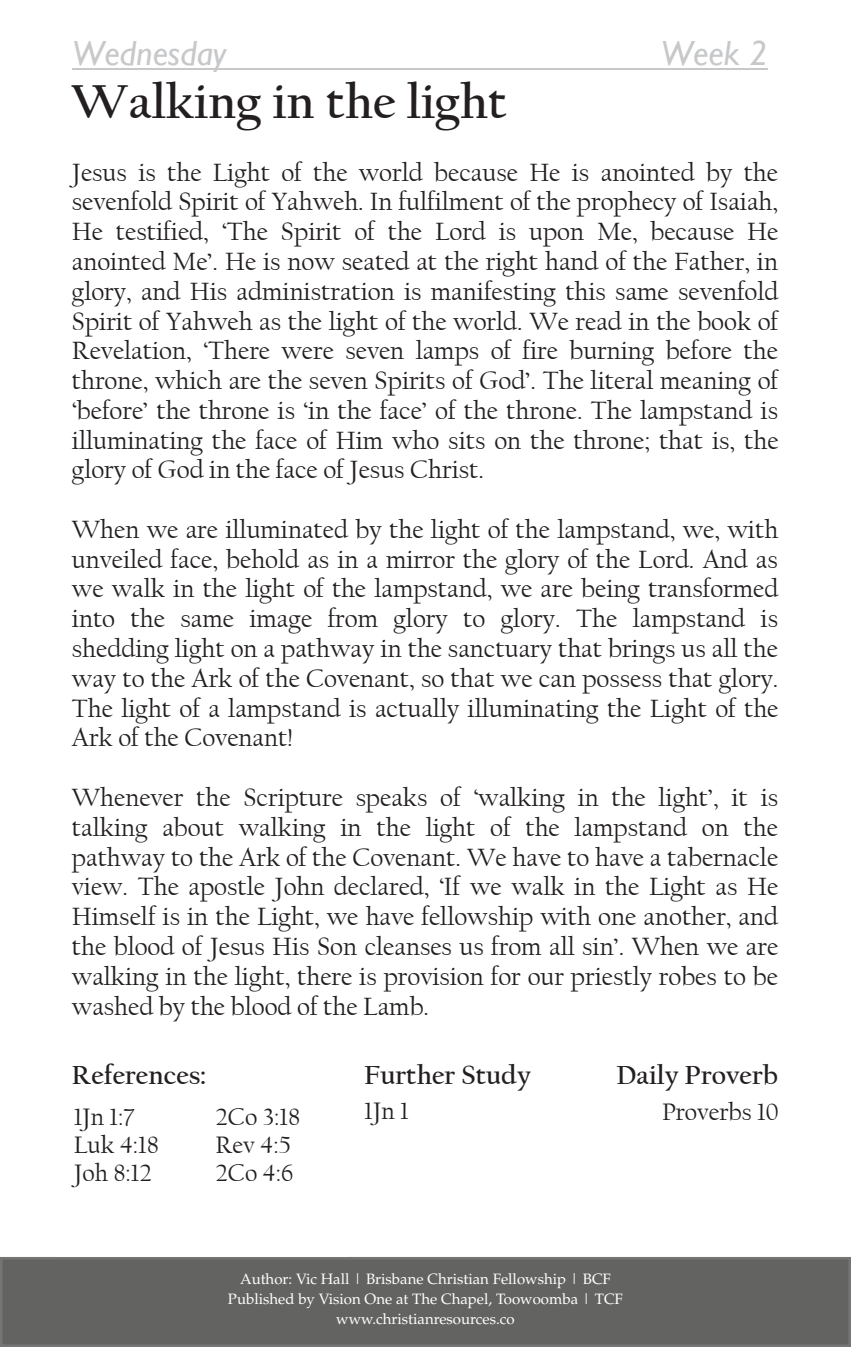
<style>
.page{position:relative;width:851px;height:1347px;background:#fff}
.page>*{position:absolute;margin:0;border:0;box-sizing:border-box;transform-origin:0 0}
.t1{font:700 50px "Californian FB";color:#231f20}
.t2{font:italic 35px "Gill Sans";color:#c7c8ca}
.t3{font:700 27.5px "Californian FB";color:#231f20}
.t4{font:26.25px/29.8px "Californian FB";color:#231f20;text-align:justify}
.t5{font:25px "Californian FB";color:#231f20}
.t6{font:15px/20px "Palatino";color:#fff;text-align:center}
</style>
<div class="page">
<svg style="left:850px;top:1257px;width:1px;height:89px"></svg>
<div style="left:1px;top:1258px;width:848px;height:87px;background:#636462"></div>
<hr style="left:72px;top:68px;width:695px;height:2px;background:#c7c8ca">
<h2 class="t2" style="left:72px;top:33px;width:156px">Wednesday</h2>
<h2 class="t2" style="left:660px;top:33px;width:108px">Week 2</h2>
<h1 class="t1" style="left:71px;top:74px;width:437px">Walking in the light</h1>
<p class="t4" style="left:72px;top:157px;width:708px">Jesus is the Light of the world because He is anointed by the sevenfold Spirit of Yahweh. In fulfilment of the prophecy of Isaiah, He testified, ‘The Spirit of the Lord is upon Me, because He anointed Me’. He is now seated at the right hand of the Father, in glory, and His administration is manifesting this same sevenfold Spirit of Yahweh as the light of the world. We read in the book of Revelation, ‘There were seven lamps of fire burning before the throne, which are the seven Spirits of God’. The literal meaning of ‘before’ the throne is ‘in the face’ of the throne. The lampstand is illuminating the face of Him who sits on the throne; that is, the glory of God in the face of Jesus Christ.</p>
<p class="t4" style="left:72px;top:515px;width:708px">When we are illuminated by the light of the lampstand, we, with unveiled face, behold as in a mirror the glory of the Lord. And as we walk in the light of the lampstand, we are being transformed into the same image from glory to glory. The lampstand is shedding light on a pathway in the sanctuary that brings us all the way to the Ark of the Covenant, so that we can possess that glory.<br>The light of a lampstand is actually illuminating the Light of the Ark of the Covenant!</p>
<p class="t4" style="left:72px;top:783px;width:707px">Whenever the Scripture speaks of ‘walking in the light’, it is talking about walking in the light of the lampstand on the pathway to the Ark of the Covenant. We have to have a tabernacle view. The apostle John declared, ‘If we walk in the Light as He Himself is in the Light, we have fellowship with one another, and the blood of Jesus His Son cleanses us from all sin’. When we are walking in the light, there is provision for our priestly robes to be washed by the blood of the Lamb.</p>
<p class="t3" style="left:72px;top:1059px;width:136px">References:</p>
<p class="t5" style="left:74px;top:1102px;width:62px">1Jn 1:7</p>
<p class="t5" style="left:215px;top:1102px;width:86px">2Co 3:18</p>
<p class="t5" style="left:74px;top:1131px;width:87px">Luk 4:18</p>
<p class="t5" style="left:215px;top:1131px;width:77px">Rev 4:5</p>
<p class="t5" style="left:74px;top:1159px;width:80px">Joh 8:12</p>
<p class="t5" style="left:215px;top:1159px;width:80px">2Co 4:6</p>
<p class="t3" style="left:364px;top:1059px;width:168px">Further Study</p>
<p class="t3" style="left:616px;top:1059px;width:163px">Daily Proverb</p>
<p class="t5" style="left:364px;top:1097px;width:46px">1Jn 1</p>
<p class="t5" style="left:662px;top:1098px;width:118px">Proverbs 10</p>
<p class="t6" style="left:228px;top:1268px;width:396px">Author: Vic Hall | Brisbane Christian Fellowship | BCF<br>Published by Vision One at The Chapel, Toowoomba | TCF www.christianresources.co</p>
</div>
